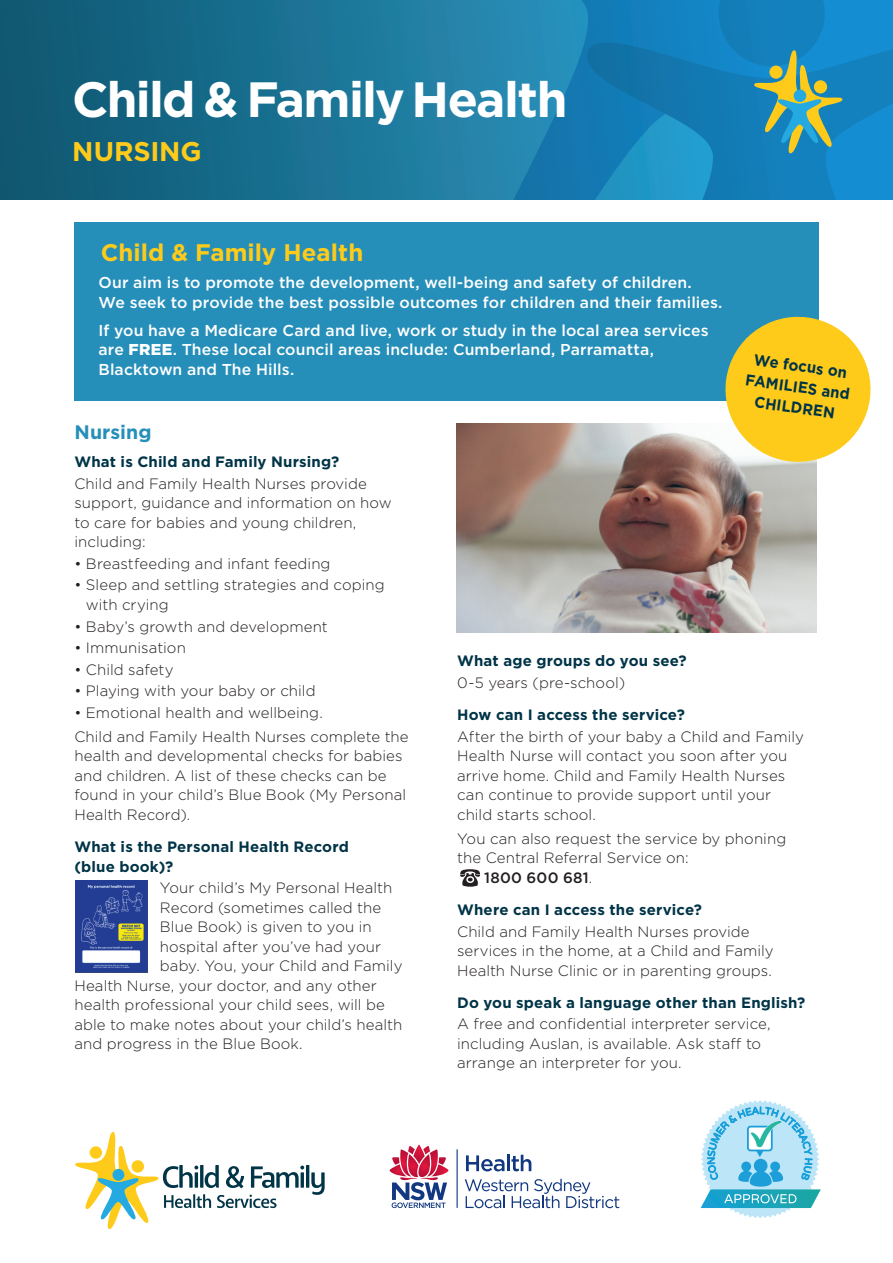
<style>
.page{position:relative;width:893px;height:1263px;background:#fff}
.page>*{position:absolute;margin:0;border:0;box-sizing:border-box;transform-origin:0 0}
.Subhead_1{font:700 49.5px "Gotham";letter-spacing:-.035em;color:#fff}
.Subhead_1-2{font:700 27px "Gotham";letter-spacing:-.005em;color:#fecb1b}
.Nu_Header1{font:700 24px "Gotham";color:#fecb1b}
.Nu_Header2{font:700 19.5px "Gotham";letter-spacing:.005em;color:#268fb9}
.Nu_Text{font:500 15.75px/19.5px "Gotham";letter-spacing:.005em;color:#fff}
.Subhead_2{font:700 15.75px/20.9px "Gotham";color:#003447;text-align:center;scale:.94 1}
.Nu_Text-2{font:300 15px/19.5px "Gotham";letter-spacing:.005em;color:#231f20}
.Nu_Text-3{font:700 15px/19.5px "Gotham";letter-spacing:.01em;color:#003447}
.Nu_Text-4{font:500 15px "Gotham";letter-spacing:.02em;color:#231f20}
.s1{font-weight:900}
.s2{font-weight:300}
</style>
<div class="page">
<svg style="left:0;top:0;width:382px;height:200px;background:#156785"></svg>
<svg style="left:382px;top:0;width:257px;height:200px;background:#2282ab"></svg>
<svg style="left:639px;top:0;width:254px;height:21px;background:#1386c8"></svg>
<svg style="left:574px;top:21px;width:319px;height:179px;background:#1583bd"></svg>
<div style="left:74px;top:223px;width:745px;height:178px;background:#268fb9"></div>
<svg style="left:719px;top:0;width:124px;height:155px;background:#318cac"></svg>
<div style="left:794px;top:89px;width:12px;height:13px;background:#24aae1;border-radius:50%"></div>
<img style="left:456px;top:424px;width:360px;height:208px">
<svg style="left:721px;top:316px;width:150px;height:151px"></svg>
<img style="left:75px;top:880px;width:72px;height:92px">
<svg style="left:460px;top:869px;width:20px;height:18px"></svg>
<svg style="left:75px;top:1132px;width:229px;height:97px"></svg>
<hr style="left:306px;top:1165px;width:3px;height:23px;background:#003447">
<svg style="left:311px;top:1172px;width:14px;height:23px"></svg>
<hr style="left:457px;top:1149px;width:1px;height:59px;background:#113880">
<svg style="left:389px;top:1144px;width:60px;height:64px"></svg>
<svg style="left:466px;top:1155px;width:38px;height:16px"></svg>
<hr style="left:507px;top:1155px;width:3px;height:16px;background:#113880">
<svg style="left:511px;top:1155px;width:20px;height:16px"></svg>
<svg style="left:465px;top:1179px;width:154px;height:29px"></svg>
<svg style="left:701px;top:1100px;width:120px;height:118px"></svg>
<p class="Subhead_1" style="left:72px;top:67px;width:497px">Child &amp; Family Health</p>
<p class="Subhead_1-2" style="left:72px;top:133px;width:131px">NURSING</p>
<p class="Nu_Header1" style="left:101px;top:236px;width:264px">Child &amp; Family Health</p>
<p class="Nu_Text" style="left:98px;top:273px;width:626px">Our aim is to promote the development, well-being and safety of children.<br>We seek to provide the best possible outcomes for children and their families.</p>
<p class="Nu_Text" style="left:98px;top:320px;width:612px">If you have a Medicare Card and live, work or study in the local area services are <span class="s1">FREE</span>. These local council areas include: Cumberland, Parramatta,<br>Blacktown and The Hills.</p>
<p class="Subhead_2" style="left:750px;top:348px;width:114px;rotate:8deg">We focus on<br>FAMILIES and<br>CHILDREN</p>
<p class="Nu_Header2" style="left:74px;top:419px;width:79px">Nursing</p>
<p class="Nu_Text-3" style="left:74px;top:452px;width:266px">What is Child and Family Nursing?</p>
<p class="Nu_Text-2" style="left:74px;top:473px;width:319px">Child and Family Health Nurses provide support, guidance and information on how to care for babies and young children, including:</p>
<p class="Nu_Text-2" style="left:74px;top:553px;width:258px">• Breastfeeding and infant feeding</p>
<p class="Nu_Text-2" style="left:86px;top:575px;width:300px;text-indent:-12px">• Sleep and settling strategies and coping with crying</p>
<p class="Nu_Text-2" style="left:74px;top:616px;width:255px">• Baby’s growth and development</p>
<p class="Nu_Text-2" style="left:74px;top:638px;width:113px">• Immunisation</p>
<p class="Nu_Text-2" style="left:74px;top:659px;width:101px">• Child safety</p>
<p class="Nu_Text-2" style="left:74px;top:681px;width:243px">• Playing with your baby or child</p>
<p class="Nu_Text-2" style="left:74px;top:702px;width:250px">• Emotional health and wellbeing.</p>
<p class="Nu_Text-2" style="left:74px;top:726px;width:336px">Child and Family Health Nurses complete the health and developmental checks for babies and children. A list of these checks can be found in your child’s Blue Book (My Personal Health Record).</p>
<p class="Nu_Text-3" style="left:74px;top:837px;width:276px">What is the Personal Health Record (blue book)?</p>
<p class="Nu_Text-2" style="left:160px;top:878px;width:234px">Your child’s My Personal Health</p>
<p class="Nu_Text-2" style="left:160px;top:897px;width:223px">Record (sometimes called the</p>
<p class="Nu_Text-2" style="left:160px;top:917px;width:213px">Blue Book) is given to you in</p>
<p class="Nu_Text-2" style="left:160px;top:936px;width:223px">hospital after you’ve had your</p>
<p class="Nu_Text-2" style="left:160px;top:956px;width:244px">baby. You, your Child and Family</p>
<p class="Nu_Text-2" style="left:74px;top:975px;width:304px">Health Nurse, your doctor, and any other</p>
<p class="Nu_Text-2" style="left:74px;top:995px;width:312px">health professional your child sees, will be</p>
<p class="Nu_Text-2" style="left:74px;top:1014px;width:329px">able to make notes about your child’s health</p>
<p class="Nu_Text-2" style="left:74px;top:1034px;width:230px">and progress in the Blue Book.</p>
<p class="Nu_Text-3" style="left:457px;top:651px;width:231px">What age groups do you see?</p>
<p class="Nu_Text-2" style="left:457px;top:672px;width:169px">0-5 years (pre-school)</p>
<p class="Nu_Text-3" style="left:457px;top:705px;width:229px">How can I access the service?</p>
<p class="Nu_Text-2" style="left:457px;top:726px;width:348px">After the birth of your baby a Child and Family Health Nurse will contact you soon after you arrive home. Child and Family Health Nurses can continue to provide support until your child starts school.</p>
<p class="Nu_Text-2" style="left:457px;top:828px;width:331px">You can also request the service by phoning</p>
<p class="Nu_Text-2" style="left:457px;top:848px;width:233px">the Central Referral Service on:</p>
<p class="Nu_Text-4" style="left:484px;top:867px;width:110px">1800 600 681<span class="s2">.</span></p>
<p class="Nu_Text-3" style="left:457px;top:900px;width:246px">Where can I access the service?</p>
<p class="Nu_Text-2" style="left:457px;top:921px;width:318px">Child and Family Health Nurses provide services in the home, at a Child and Family<br>Health Nurse Clinic or in parenting groups.</p>
<p class="Nu_Text-3" style="left:457px;top:993px;width:350px">Do you speak a language other than English?</p>
<p class="Nu_Text-2" style="left:457px;top:1014px;width:315px">A free and confidential interpreter service, including Auslan, is available. Ask staff to arrange an interpreter for you.</p>
</div>
